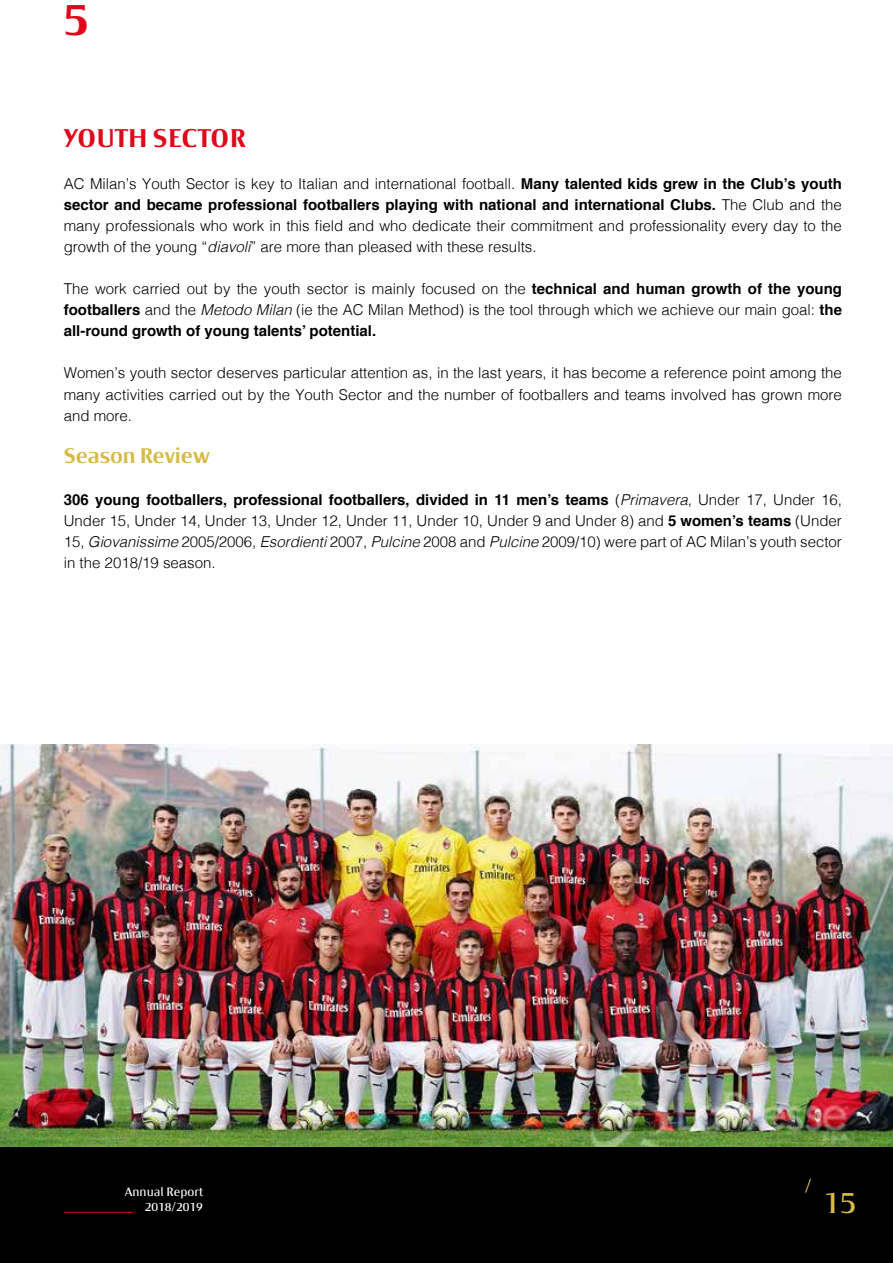
<style>
.page{position:relative;width:893px;height:1263px;background:#fff}
.page>*{position:absolute;margin:0;border:0;box-sizing:border-box;transform-origin:0 0}
.t1{font:700 45px "Milan Type Rev";color:#e0071b}
.t2{font:30px "Milan Type Rev";color:#d6bc47}
.t3{font:700 25.5px "Milan Type Rev";letter-spacing:.01em;color:#e0071b}
.t4{font:700 21px "Milan Type Rev";color:#d6bc47}
.t5{font:18px "Milan Type Rev";color:#d6bc47}
.t6{font:300 15px/21px "Helvetica";color:#000;text-align:justify}
.t7{font:12px/14.4px "Milan Type Rev";color:#fff;text-align:right}
.s1{font-weight:700}
.s2{font-style:italic}
</style>
<div class="page">
<div style="left:0;top:1146px;width:893px;height:117px;background:#000"></div>
<hr style="left:64px;top:1212px;width:69px;height:1px;background:#e0071b">
<img style="left:0;top:745px;width:893px;height:401px">
<h1 class="t1" style="left:64px;top:-6px;width:27px">5</h1>
<h3 class="t3" style="left:64px;top:124px;width:184px">YOUTH SECTOR</h3>
<p class="t6" style="left:64px;top:173px;width:780px">AC Milan’s Youth Sector is key to Italian and international football. <span class="s1">Many talented kids grew in the Club’s youth sector and became professional footballers playing with national and international Clubs.</span> The Club and the many professionals who work in this field and who dedicate their commitment and professionality every day to the growth of the young “<span class="s2">diavoli</span>” are more than pleased with these results.</p>
<p class="t6" style="left:64px;top:278px;width:780px">The work carried out by the youth sector is mainly focused on the <span class="s1">technical and human growth of the young footballers</span> and the <span class="s2">Metodo Milan</span> (ie the AC Milan Method) is the tool through which we achieve our main goal: <span class="s1">the all-round growth of young talents’ potential.</span></p>
<p class="t6" style="left:64px;top:362px;width:780px">Women’s youth sector deserves particular attention as, in the last years, it has become a reference point among the many activities carried out by the Youth Sector and the number of footballers and teams involved has grown more and more.</p>
<h3 class="t4" style="left:64px;top:443px;width:147px">Season Review</h3>
<p class="t6" style="left:64px;top:488px;width:780px"><span class="s1">306 young footballers, professional footballers, divided in 11 men’s teams</span> (<span class="s2">Primavera</span>, Under 17, Under 16, Under 15, Under 14, Under 13, Under 12, Under 11, Under 10, Under 9 and Under 8) and <span class="s1">5 women’s teams</span> (Under 15, <span class="s2">Giovanissime</span> 2005/2006, <span class="s2">Esordienti</span> 2007, <span class="s2">Pulcine</span> 2008 and <span class="s2">Pulcine</span> 2009/10) were part of AC Milan’s youth sector in the 2018/19 season.</p>
<p class="t7" style="left:125px;top:1185px;width:80px">Annual Report<br>2018/2019</p>
<p class="t5" style="left:805px;top:1175px;width:8px">/</p>
<h2 class="t2" style="left:823px;top:1185px;width:35px">15</h2>
</div>
